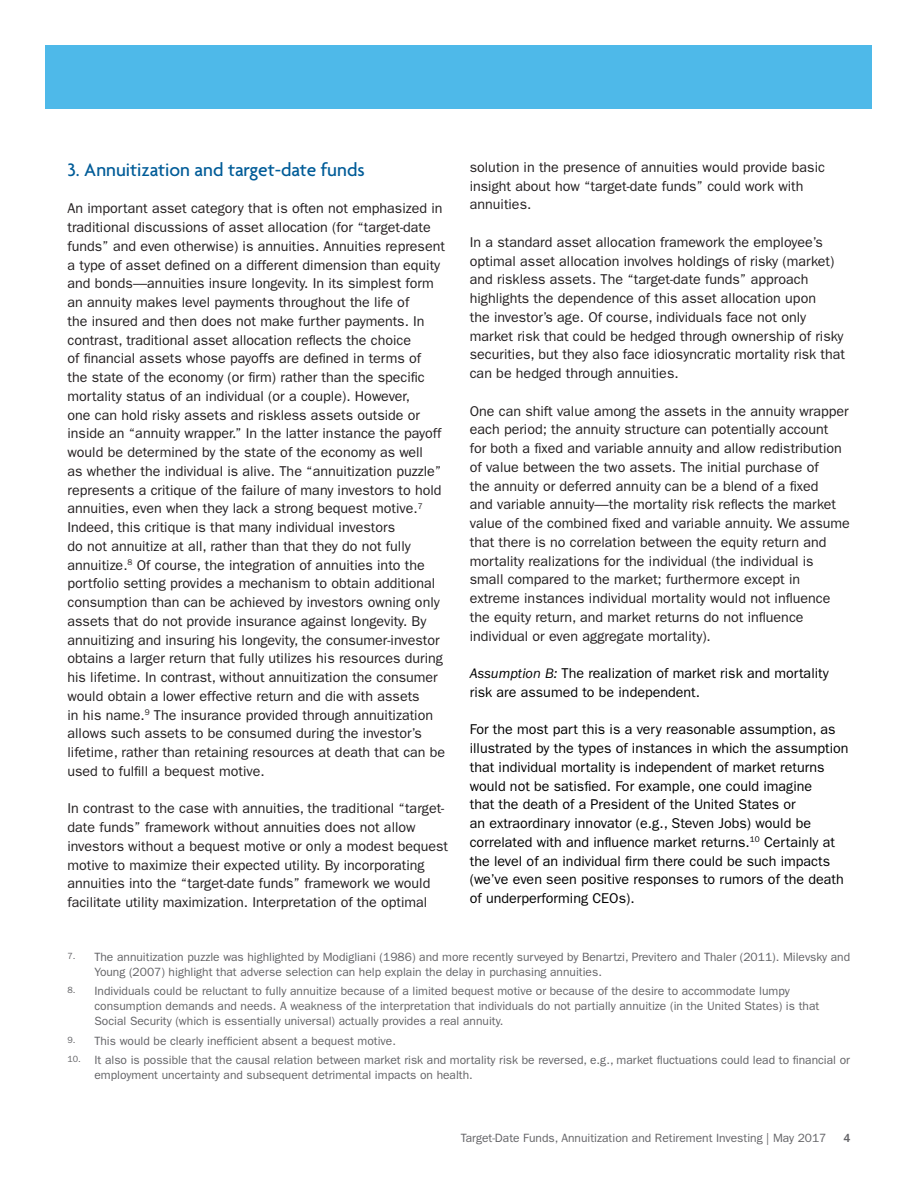
<style>
.page{position:relative;width:918px;height:1188px;background:#fff}
.page>*{position:absolute;margin:0;border:0;box-sizing:border-box;transform-origin:0 0}
._2A_Subtitle__A_13_1{font:500 19.5px "Agenda";color:#005c98}
._5A_Body_Text__FG_9{font:14.25px/18.8px "ITC Franklin Gothic Std";color:#231f20}
._5A_Body_Text__FG_9-2{font:14.25px/18.8px "ITC Franklin Gothic Std";color:#000}
._8A_Footnote__FG_8_1{font:12px/15px "ITC Franklin Gothic Std";color:#636366}
.t1{font:500 12px "ITC Franklin Gothic Std";color:#636366}
.s1{font-style:italic}
</style>
<div class="page">
<div style="left:46px;top:46px;width:826px;height:63px;background:#4eb9e9"></div>
<p class="_2A_Subtitle__A_13_1" style="left:68px;top:159px;width:299px">3. Annuitization and target-date funds</p>
<p class="_5A_Body_Text__FG_9" style="left:68px;top:199px;width:379px">An important asset category that is often not emphasized in traditional discussions of asset allocation (for “target-date funds” and even otherwise) is annuities. Annuities represent a type of asset defined on a different dimension than equity and bonds—annuities insure longevity. In its simplest form an annuity makes level payments throughout the life of<br>the insured and then does not make further payments. In contrast, traditional asset allocation reflects the choice<br>of financial assets whose payoffs are defined in terms of<br>the state of the economy (or firm) rather than the specific mortality status of an individual (or a couple). However,<br>one can hold risky assets and riskless assets outside or inside an “annuity wrapper.” In the latter instance the payoff would be determined by the state of the economy as well<br>as whether the individual is alive. The “annuitization puzzle” represents a critique of the failure of many investors to hold annuities, even when they lack a strong bequest motive.<sup>7<br></sup>Indeed, this critique is that many individual investors<br>do not annuitize at all, rather than that they do not fully annuitize.<sup>8</sup> Of course, the integration of annuities into the portfolio setting provides a mechanism to obtain additional consumption than can be achieved by investors owning only assets that do not provide insurance against longevity. By annuitizing and insuring his longevity, the consumer-investor obtains a larger return that fully utilizes his resources during his lifetime. In contrast, without annuitization the consumer would obtain a lower effective return and die with assets<br>in his name.<sup>9</sup> The insurance provided through annuitization allows such assets to be consumed during the investor’s lifetime, rather than retaining resources at death that can be used to fulfill a bequest motive.</p>
<p class="_5A_Body_Text__FG_9" style="left:68px;top:799px;width:382px">In contrast to the case with annuities, the traditional “target&shy;date funds” framework without annuities does not allow investors without a bequest motive or only a modest bequest motive to maximize their expected utility. By incorporating annuities into the “target-date funds” framework we would facilitate utility maximization. Interpretation of the optimal</p>
<p class="_5A_Body_Text__FG_9" style="left:470px;top:158px;width:357px">solution in the presence of annuities would provide basic insight about how “target-date funds” could work with annuities.</p>
<p class="_5A_Body_Text__FG_9" style="left:470px;top:233px;width:377px">In a standard asset allocation framework the employee’s optimal asset allocation involves holdings of risky (market) and riskless assets. The “target-date funds” approach highlights the dependence of this asset allocation upon<br>the investor’s age. Of course, individuals face not only market risk that could be hedged through ownership of risky securities, but they also face idiosyncratic mortality risk that can be hedged through annuities.</p>
<p class="_5A_Body_Text__FG_9" style="left:470px;top:401px;width:382px">One can shift value among the assets in the annuity wrapper each period; the annuity structure can potentially account<br>for both a fixed and variable annuity and allow redistribution of value between the two assets. The initial purchase of<br>the annuity or deferred annuity can be a blend of a fixed<br>and variable annuity—the mortality risk reflects the market value of the combined fixed and variable annuity. We assume that there is no correlation between the equity return and mortality realizations for the individual (the individual is small compared to the market; furthermore except in extreme instances individual mortality would not influence the equity return, and market returns do not influence individual or even aggregate mortality).</p>
<p class="_5A_Body_Text__FG_9-2" style="left:470px;top:664px;width:360px"><span class="s1">Assumption B:</span> The realization of market risk and mortality risk are assumed to be independent.</p>
<p class="_5A_Body_Text__FG_9-2" style="left:470px;top:720px;width:380px">For the most part this is a very reasonable assumption, as illustrated by the types of instances in which the assumption that individual mortality is independent of market returns would not be satisfied. For example, one could imagine<br>that the death of a President of the United States or<br>an extraordinary innovator (e.g., Steven Jobs) would be correlated with and influence market returns.<sup>10</sup> Certainly at the level of an individual firm there could be such impacts (we’ve even seen positive responses to rumors of the death of underperforming CEOs).</p>
<p class="_8A_Footnote__FG_8_1" style="left:94px;top:949px;width:757px;text-indent:-27px"><sup>7.</sup> The annuitization puzzle was highlighted by Modigliani (1986) and more recently surveyed by Benartzi, Previtero and Thaler (2011). Milevsky and<br>Young (2007) highlight that adverse selection can help explain the delay in purchasing annuities.</p>
<p class="_8A_Footnote__FG_8_1" style="left:94px;top:984px;width:726px;text-indent:-27px"><sup>8.</sup> Individuals could be reluctant to fully annuitize because of a limited bequest motive or because of the desire to accommodate lumpy consumption demands and needs. A weakness of the interpretation that individuals do not partially annuitize (in the United States) is that<br>Social Security (which is essentially universal) actually provides a real annuity.</p>
<p class="_8A_Footnote__FG_8_1" style="left:68px;top:1033px;width:330px"><sup>9.</sup> This would be clearly inefficient absent a bequest motive.</p>
<p class="_8A_Footnote__FG_8_1" style="left:94px;top:1053px;width:757px;text-indent:-27px"><sup>10.</sup> It also is possible that the causal relation between market risk and mortality risk be reversed, e.g., market fluctuations could lead to financial or employment uncertainty and subsequent detrimental impacts on health.</p>
<p class="_8A_Footnote__FG_8_1" style="left:461px;top:1131px;width:367px">Target-Date Funds, Annuitization and Retirement Investing | May 2017</p>
<p class="t1" style="left:843px;top:1131px;width:9px">4</p>
</div>
